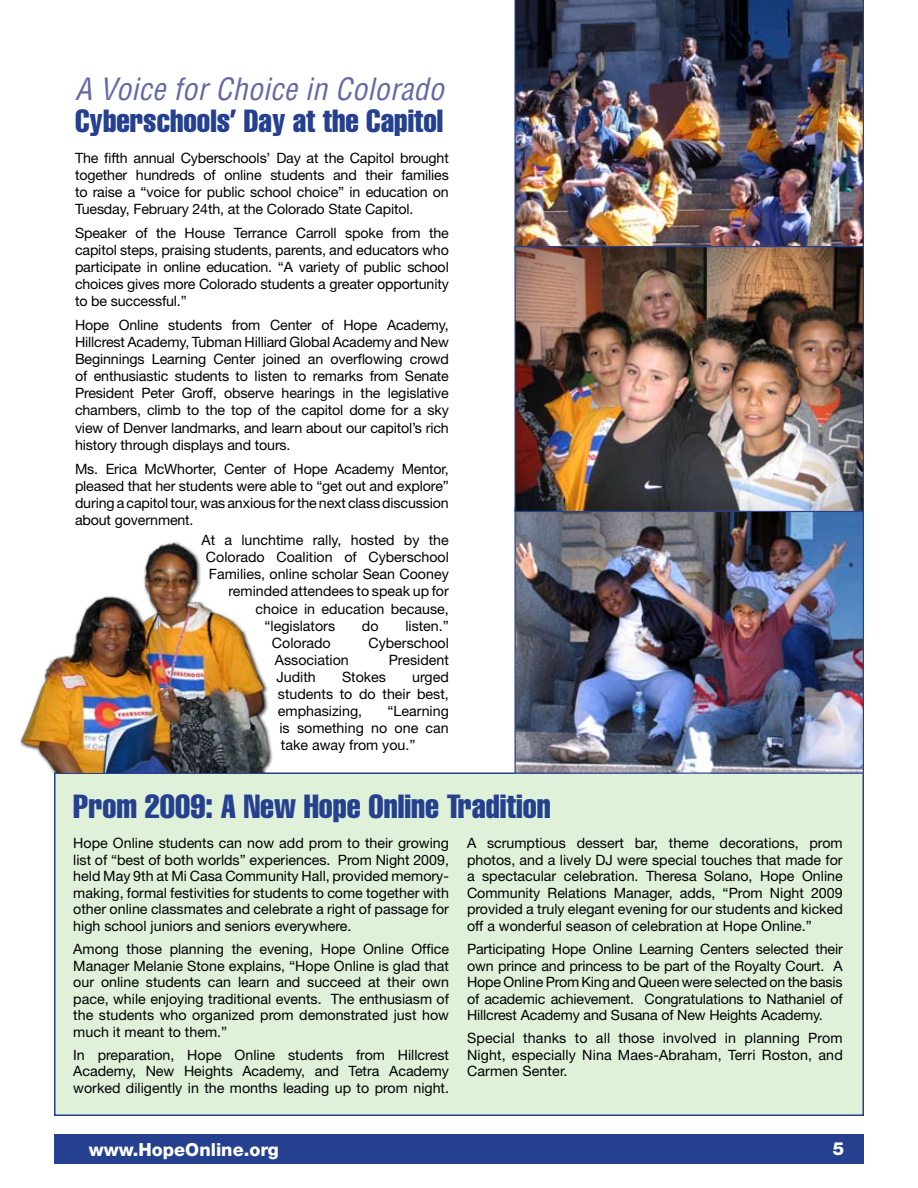
<style>
.page{position:relative;width:918px;height:1188px;background:#fff}
.page>*{position:absolute;margin:0;border:0;box-sizing:border-box;transform-origin:0 0}
.t1{font:extra-condensed 32.85px "Helvetica";color:#25408f}
.t2{font:extra-condensed 31.5px "Helvetica";color:#25408f}
.t3{font:italic condensed 30px "Helvetica";letter-spacing:.01em;color:#6369a6}
.t4{font:800 18px "Helvetica Neue";color:#fff}
.t5{font:14.25px/16.5px "Helvetica Neue";color:#000;text-align:justify}
</style>
<div class="page">
<div style="left:54px;top:1134px;width:810px;height:30px;background:#25408f"></div>
<div style="left:54px;top:772px;width:810px;height:344px;background:#e0f1da;border:2px solid #25408f"></div>
<img style="left:516px;top:512px;width:346px;height:260px">
<img style="left:514px;top:0;width:350px;height:246px">
<img style="left:516px;top:248px;width:346px;height:262px">
<div style="left:514px;top:246px;width:350px;height:266px;border:1px solid #25408f"></div>
<img style="left:20px;top:541px;width:265px;height:232px">
<h3 class="t3" style="left:75px;top:71px;width:370px">A Voice for Choice in Colorado</h3>
<h2 class="t2" style="left:75px;top:101px;width:370px">Cyberschools’ Day at the Capitol</h2>
<p class="t5" style="left:75px;top:149px;width:375px;line-height:17.1px">The fifth annual Cyberschools’ Day at the Capitol brought together hundreds of online students and their families to raise a “voice for public school choice” in education on Tuesday, February 24th, at the Colorado State Capitol.</p>
<p class="t5" style="left:75px;top:224px;width:375px;line-height:17.1px">Speaker of the House Terrance Carroll spoke from the capitol steps, praising students, parents, and educators who participate in online education. “A variety of public school choices gives more Colorado students a greater opportunity to be successful.”</p>
<p class="t5" style="left:75px;top:316px;width:375px;line-height:17.1px">Hope Online students from Center of Hope Academy, Hillcrest Academy, Tubman Hilliard Global Academy and New Beginnings Learning Center joined an overflowing crowd of enthusiastic students to listen to remarks from Senate President Peter Groff, observe hearings in the legislative chambers, climb to the top of the capitol dome for a sky view of Denver landmarks, and learn about our capitol’s rich history through displays and tours.</p>
<p class="t5" style="left:75px;top:460px;width:375px;line-height:17.1px">Ms. Erica McWhorter, Center of Hope Academy Mentor, pleased that her students were able to “get out and explore” during a capitol tour, was anxious for the next class discussion about government.</p>
<p class="t5" style="left:201px;top:532px;width:249px">At a lunchtime rally, hosted by the</p>
<p class="t5" style="left:206px;top:549px;width:244px">Colorado Coalition of Cyberschool</p>
<p class="t5" style="left:209px;top:566px;width:241px">Families, online scholar Sean Cooney</p>
<p class="t5" style="left:228px;top:583px;width:222px">reminded attendees to speak up for</p>
<p class="t5" style="left:255px;top:600px;width:195px">choice in education because,</p>
<p class="t5" style="left:264px;top:617px;width:72px">“legislators</p>
<p class="t5" style="left:362px;top:617px;width:18px">do</p>
<p class="t5" style="left:405px;top:617px;width:45px">listen.”</p>
<p class="t5" style="left:272px;top:634px;width:60px">Colorado</p>
<p class="t5" style="left:368px;top:634px;width:82px">Cyberschool</p>
<p class="t5" style="left:275px;top:651px;width:75px">Association</p>
<p class="t5" style="left:389px;top:651px;width:62px">President</p>
<p class="t5" style="left:276px;top:668px;width:41px">Judith</p>
<p class="t5" style="left:342px;top:668px;width:46px">Stokes</p>
<p class="t5" style="left:278px;top:668px;width:172px;line-height:17.1px;text-indent:134px">urged students to do their best, emphasizing,</p>
<p class="t5" style="left:279px;top:702px;width:171px;line-height:17.1px;text-indent:108px">“Learning is something no one can take away from you.”</p>
<h1 class="t1" style="left:73px;top:786px;width:479px">Prom 2009: A New Hope Online Tradition</h1>
<p class="t5" style="left:73px;top:835px;width:377px">Hope Online students can now add prom to their growing list of “best of both worlds” experiences. Prom Night 2009, held May 9th at Mi Casa Community Hall, provided memory&shy;making, formal festivities for students to come together with other online classmates and celebrate a right of passage for high school juniors and seniors everywhere.</p>
<p class="t5" style="left:73px;top:940px;width:377px">Among those planning the evening, Hope Online Office Manager Melanie Stone explains, “Hope Online is glad that our online students can learn and succeed at their own pace, while enjoying traditional events. The enthusiasm of the students who organized prom demonstrated just how much it meant to them.”</p>
<p class="t5" style="left:73px;top:1046px;width:377px">In preparation, Hope Online students from Hillcrest Academy, New Heights Academy, and Tetra Academy worked diligently in the months leading up to prom night.</p>
<p class="t5" style="left:467px;top:835px;width:377px">A scrumptious dessert bar, theme decorations, prom photos, and a lively DJ were special touches that made for a spectacular celebration. Theresa Solano, Hope Online Community Relations Manager, adds, “Prom Night 2009 provided a truly elegant evening for our students and kicked off a wonderful season of celebration at Hope Online.”</p>
<p class="t5" style="left:467px;top:940px;width:377px">Participating Hope Online Learning Centers selected their own prince and princess to be part of the Royalty Court. A Hope Online Prom King and Queen were selected on the basis of academic achievement. Congratulations to Nathaniel of Hillcrest Academy and Susana of New Heights Academy.</p>
<p class="t5" style="left:467px;top:1030px;width:377px">Special thanks to all those involved in planning Prom Night, especially Nina Maes-Abraham, Terri Roston, and Carmen Senter.</p>
<p class="t4" style="left:89px;top:1139px;width:191px">www.HopeOnline.org</p>
<p class="t4" style="left:833px;top:1138px;width:13px">5</p>
</div>
